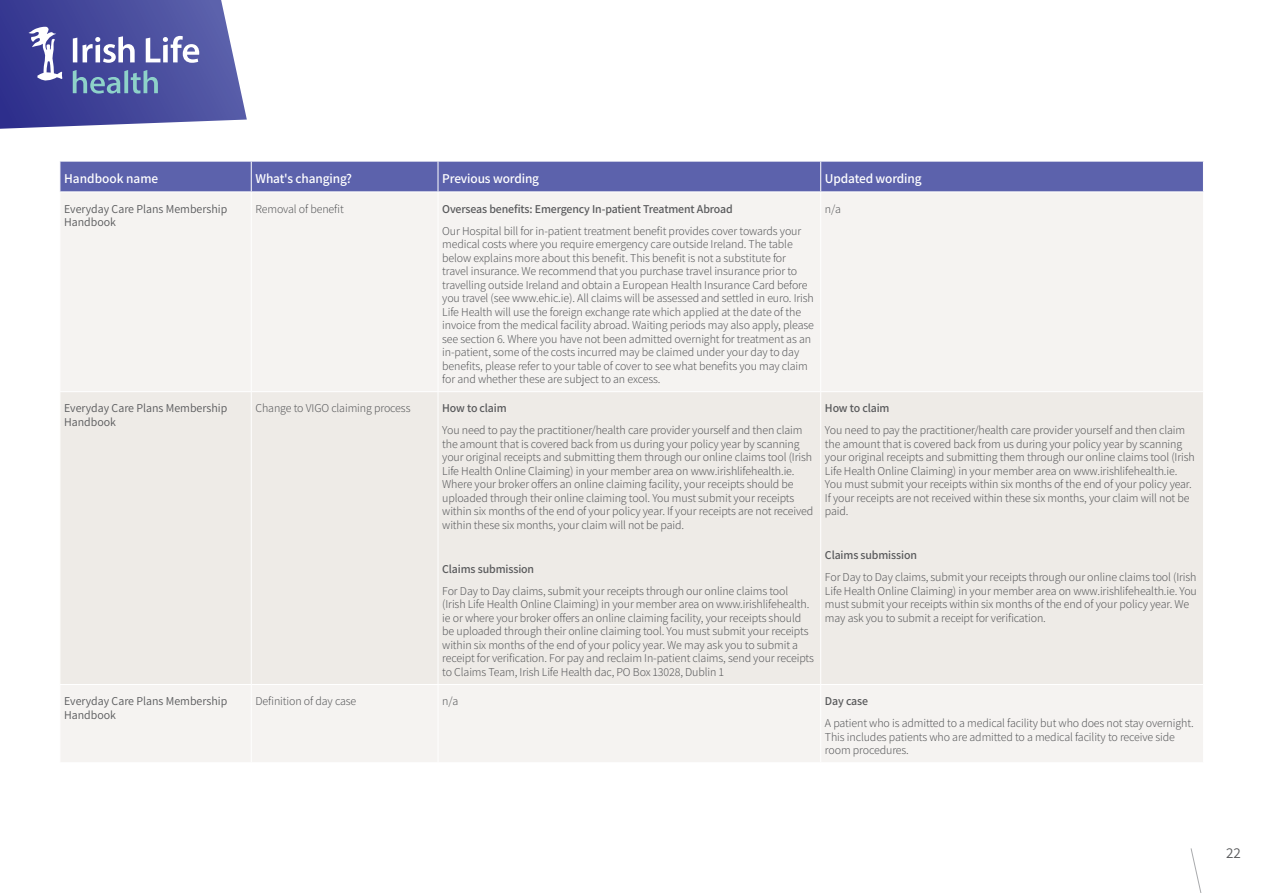
<style>
.page{position:relative;width:1263px;height:893px;background:#fff}
.page>*{position:absolute;margin:0;border:0;box-sizing:border-box;transform-origin:0 0}
.t1{font:15px "Assistant";color:#58595b}
.t2{font:600 13.5px "Assistant";letter-spacing:-.01em;color:#fff}
.t3{font:300 12px/13.5px "Assistant";letter-spacing:-.01em;color:#58595b}
.t4{font:600 12px "Assistant";letter-spacing:-.01em;color:#58595b}
.t5{font:12px/13.5px "Assistant";color:#58595b}
</style>
<div class="page">
<div style="left:61px;top:162px;width:1142px;height:30px;background:#5c62ac"></div>
<div style="left:61px;top:193px;width:1142px;height:569px;background:#f5f3f1"></div>
<div style="left:61px;top:392px;width:1142px;height:292px;background:#eeebe7"></div>
<hr style="left:251px;top:192px;width:1px;height:199px;background:#fff">
<hr style="left:438px;top:192px;width:1px;height:199px;background:#fff">
<hr style="left:820px;top:192px;width:1px;height:199px;background:#fff">
<hr style="left:251px;top:392px;width:1px;height:292px;background:#fff">
<hr style="left:438px;top:392px;width:1px;height:292px;background:#fff">
<hr style="left:820px;top:392px;width:1px;height:292px;background:#fff">
<hr style="left:251px;top:685px;width:1px;height:77px;background:#fff">
<hr style="left:438px;top:685px;width:1px;height:77px;background:#fff">
<hr style="left:820px;top:685px;width:1px;height:77px;background:#fff">
<hr style="left:60px;top:391px;width:191px;height:1px;background:#fff">
<hr style="left:251px;top:391px;width:187px;height:1px;background:#fff">
<hr style="left:438px;top:391px;width:383px;height:1px;background:#fff">
<hr style="left:821px;top:391px;width:383px;height:1px;background:#fff">
<hr style="left:60px;top:684px;width:191px;height:1px;background:#fff">
<hr style="left:251px;top:684px;width:187px;height:1px;background:#fff">
<hr style="left:438px;top:684px;width:383px;height:1px;background:#fff">
<hr style="left:821px;top:684px;width:383px;height:1px;background:#fff">
<hr style="left:251px;top:161px;width:1px;height:31px;background:#fff">
<hr style="left:438px;top:161px;width:1px;height:31px;background:#fff">
<hr style="left:820px;top:161px;width:1px;height:31px;background:#fff">
<svg style="left:0;top:0;width:247px;height:129px;background:#6166aa"></svg>
<svg style="left:1190px;top:848px;width:12px;height:45px"></svg>
<p class="t2" style="left:64px;top:170px;width:96px">Handbook name</p>
<p class="t2" style="left:255px;top:170px;width:98px">What's changing?</p>
<p class="t2" style="left:442px;top:170px;width:98px">Previous wording</p>
<p class="t2" style="left:825px;top:170px;width:98px">Updated wording</p>
<p class="t5" style="left:64px;top:201px;width:165px">Everyday Care Plans Membership<br>Handbook</p>
<p class="t3" style="left:255px;top:201px;width:90px">Removal of benefit</p>
<p class="t4" style="left:442px;top:200px;width:292px">Overseas benefits: Emergency In-patient Treatment Abroad</p>
<p class="t3" style="left:442px;top:223px;width:373px">Our Hospital bill for in-patient treatment benefit provides cover towards your medical costs where you require emergency care outside Ireland. The table below explains more about this benefit. This benefit is not a substitute for travel insurance. We recommend that you purchase travel insurance prior to travelling outside Ireland and obtain a European Health Insurance Card before you travel (see www.ehic.ie). All claims will be assessed and settled in euro. Irish Life Health will use the foreign exchange rate which applied at the date of the invoice from the medical facility abroad. Waiting periods may also apply, please see section 6. Where you have not been admitted overnight for treatment as an in-patient, some of the costs incurred may be claimed under your day to day benefits, please refer to your table of cover to see what benefits you may claim for and whether these are subject to an excess.</p>
<p class="t3" style="left:825px;top:201px;width:17px">n/a</p>
<p class="t5" style="left:64px;top:401px;width:165px">Everyday Care Plans Membership<br>Handbook</p>
<p class="t3" style="left:255px;top:401px;width:156px">Change to VIGO claiming process</p>
<p class="t4" style="left:442px;top:400px;width:66px">How to claim</p>
<p class="t3" style="left:442px;top:423px;width:373px">You need to pay the practitioner/health care provider yourself and then claim the amount that is covered back from us during your policy year by scanning your original receipts and submitting them through our online claims tool (Irish Life Health Online Claiming) in your member area on www.irishlifehealth.ie.<br>Where your broker offers an online claiming facility, your receipts should be uploaded through their online claiming tool. You must submit your receipts within six months of the end of your policy year. If your receipts are not received within these six months, your claim will not be paid.</p>
<p class="t4" style="left:442px;top:561px;width:93px">Claims submission</p>
<p class="t3" style="left:442px;top:584px;width:373px">For Day to Day claims, submit your receipts through our online claims tool (Irish Life Health Online Claiming) in your member area on www.irishlifehealth. ie or where your broker offers an online claiming facility, your receipts should be uploaded through their online claiming tool. You must submit your receipts within six months of the end of your policy year. We may ask you to submit a receipt for verification. For pay and reclaim In-patient claims, send your receipts to Claims Team, Irish Life Health dac, PO Box 13028, Dublin 1</p>
<p class="t4" style="left:825px;top:400px;width:66px">How to claim</p>
<p class="t3" style="left:825px;top:423px;width:371px">You need to pay the practitioner/health care provider yourself and then claim the amount that is covered back from us during your policy year by scanning your original receipts and submitting them through our online claims tool (Irish Life Health Online Claiming) in your member area on www.irishlifehealth.ie.<br>You must submit your receipts within six months of the end of your policy year.<br>If your receipts are not received within these six months, your claim will not be paid.</p>
<p class="t4" style="left:825px;top:547px;width:93px">Claims submission</p>
<p class="t3" style="left:825px;top:570px;width:373px">For Day to Day claims, submit your receipts through our online claims tool (Irish Life Health Online Claiming) in your member area on www.irishlifehealth.ie. You must submit your receipts within six months of the end of your policy year. We may ask you to submit a receipt for verification.</p>
<p class="t5" style="left:64px;top:694px;width:165px">Everyday Care Plans Membership<br>Handbook</p>
<p class="t3" style="left:255px;top:694px;width:102px">Definition of day case</p>
<p class="t3" style="left:442px;top:694px;width:17px">n/a</p>
<p class="t4" style="left:825px;top:693px;width:45px">Day case</p>
<p class="t3" style="left:825px;top:716px;width:370px">A patient who is admitted to a medical facility but who does not stay overnight.<br>This includes patients who are admitted to a medical facility to receive side room procedures.</p>
<p class="t1" style="left:1226px;top:843px;width:16px">22</p>
</div>
